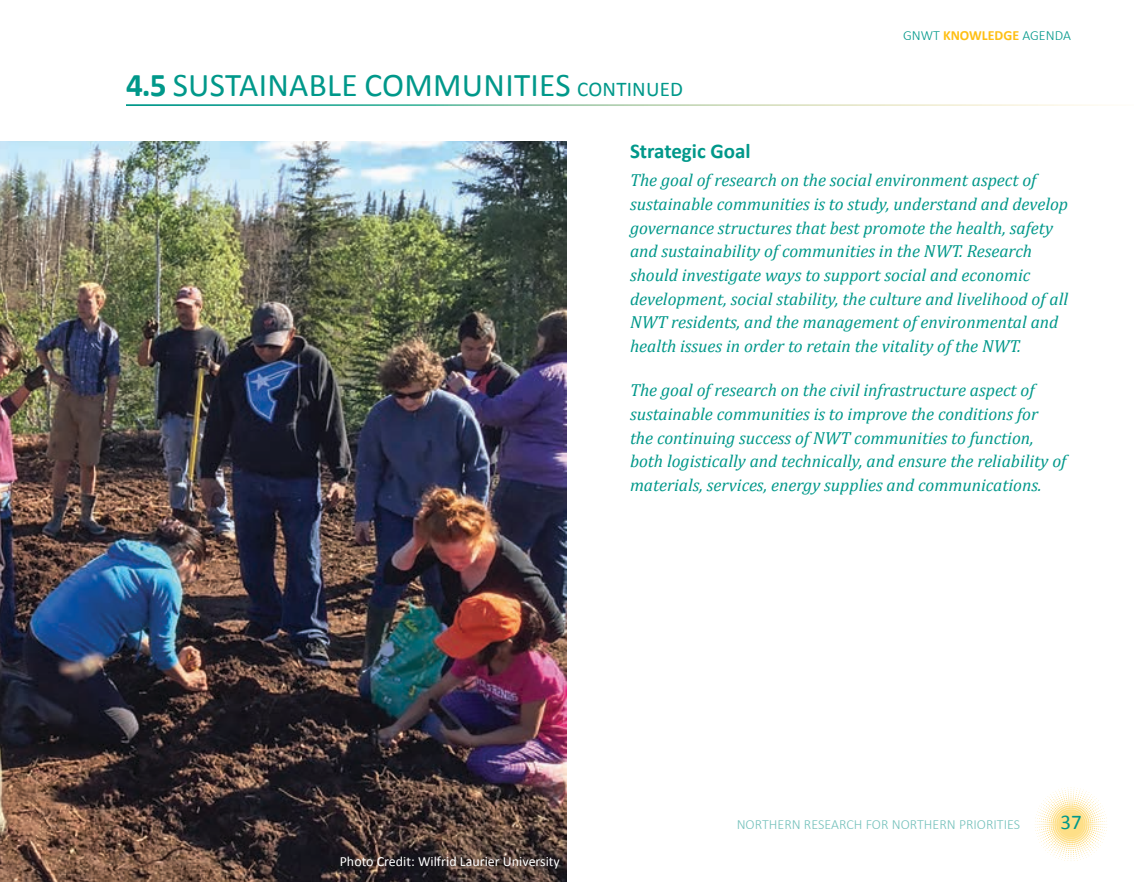
<style>
.page{position:relative;width:1134px;height:882px;background:#fff}
.page>*{position:absolute;margin:0;border:0;box-sizing:border-box;transform-origin:0 0}
.t1{font:33.25px "Calibri";letter-spacing:.01em;color:#00988a}
.t2{font:700 21px "Calibri";color:#00988a}
.t3{font:21px "Calibri";color:#00988a}
.t4{font:italic 17.5px/23.6px "Cambria";color:#00988a}
.t5{font:300 14px "Calibri";color:#74c1bb}
.t6{font:14px "Calibri";color:#fff}
.t7{font:300 14px "Calibri";color:#00988a}
.s1{font-weight:700}
.s2{font-size:21px}
.s3{font-weight:700;color:#febf14}
</style>
<div class="page">
<svg style="left:1035px;top:788px;width:72px;height:73px"></svg>
<img style="left:0;top:142px;width:567px;height:740px">
<h1 class="t1" style="left:126px;top:64px;width:559px"><span class="s1">4.5</span> SUSTAINABLE COMMUNITIES <span class="s2">CONTINUED</span></h1>
<p class="t7" style="left:903px;top:27px;width:169px">GNWT <span class="s3">KNOWLEDGE</span> AGENDA</p>
<p class="t2" style="left:630px;top:137px;width:122px">Strategic Goal</p>
<p class="t4" style="left:630px;top:168px;width:440px">The goal of research on the social environment aspect of sustainable communities is to study, understand and develop governance structures that best promote the health, safety and sustainability of communities in the NWT. Research should investigate ways to support social and economic development, social stability, the culture and livelihood of all NWT residents, and the management of environmental and health issues in order to retain the vitality of the NWT.</p>
<p class="t4" style="left:630px;top:378px;width:438px">The goal of research on the civil infrastructure aspect of sustainable communities is to improve the conditions for<br>the continuing success of NWT communities to function, both logistically and technically, and ensure the reliability of materials, services, energy supplies and communications.</p>
<p class="t6" style="left:340px;top:853px;width:222px">Photo Credit: Wilfrid Laurier University</p>
<p class="t5" style="left:737px;top:816px;width:285px">NORTHERN RESEARCH FOR NORTHERN PRIORITIES</p>
<p class="t3" style="left:1060px;top:809px;width:23px">37</p>
</div>
